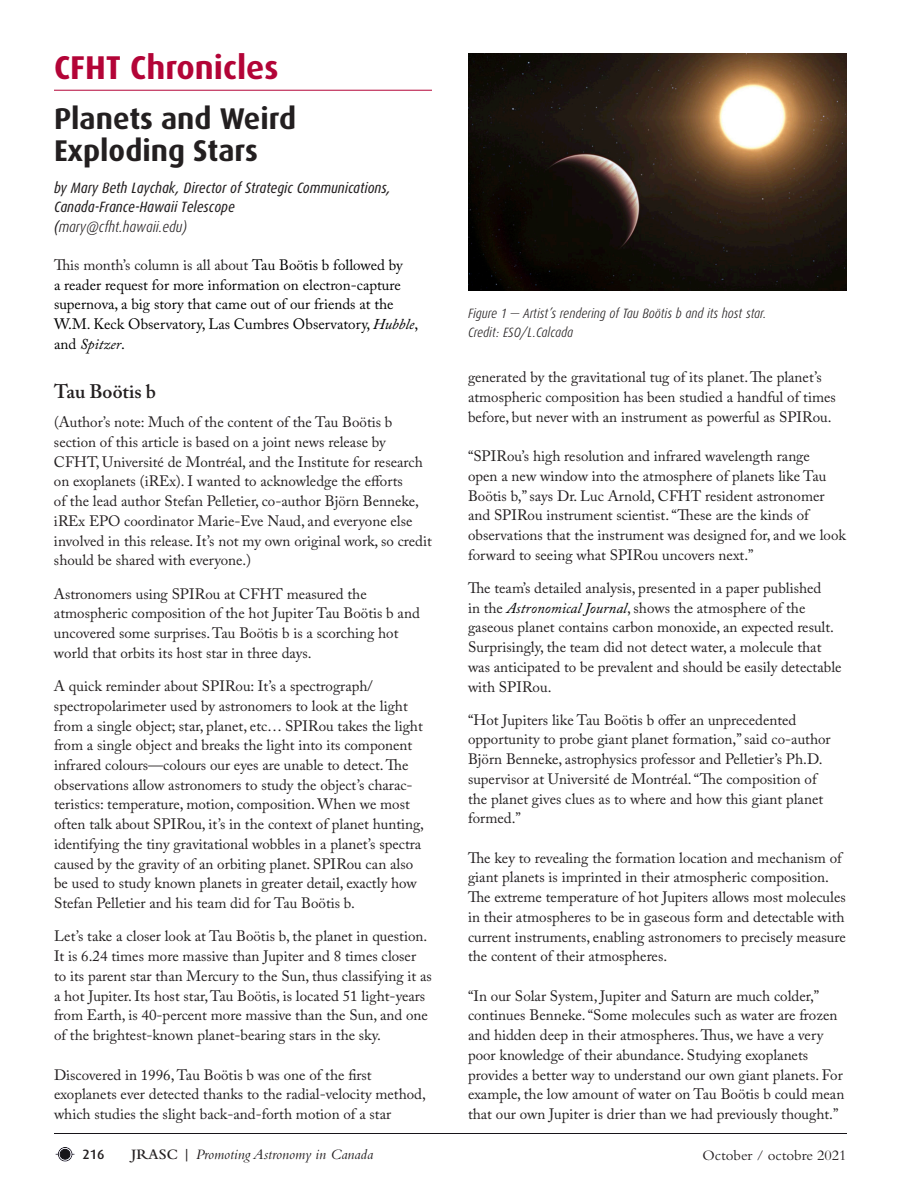
<style>
.page{position:relative;width:918px;height:1188px;background:#fff}
.page>*{position:absolute;margin:0;border:0;box-sizing:border-box;transform-origin:0 0}
.Regular_Column_Title{font:700 33px "Dax";color:#b30437}
.Content_Body{font:700 30px/31.8px "Dax";color:#231f20}
.Content_Body-2{font:600 19.5px "Adobe Caslon Pro";color:#231f20}
.Content_Body-3{font:15px/19.8px "Adobe Caslon Pro";color:#231f20}
.Content_Body-4{font:15px/19.8px "Adobe Caslon Pro";color:#000}
.Content_Body-5{font:italic 15px/19.8px "Dax Condensed";color:#231f20}
.t1{font:italic 15px "Bembo";color:#231f20}
.t2{font:15px "Bembo";color:#231f20}
.t3{font:italic 300 13.5px/19.5px "Dax Condensed";color:#231f20}
.t4{font:500 13.5px "Dax";color:#231f20}
.s1{font-weight:300}
.s2{color:#231f20}
.s3{font-style:italic}
.s4{font-style:italic;color:#000}
.s5{font-weight:600;font-style:normal}
</style>
<div class="page">
<div style="left:55px;top:1145px;width:22px;height:17px;background:#201c70;opacity:.4"></div>
<div style="left:52px;top:1131px;width:797px;height:5px;background:#201c70;opacity:.4"></div>
<hr style="left:54px;top:90px;width:378px;height:1px;background:#b30437">
<img style="left:469px;top:54px;width:378px;height:237px">
<p class="Regular_Column_Title" style="left:54px;top:49px;width:226px">CFHT Chronicles</p>
<p class="Content_Body" style="left:54px;top:103px;width:244px">Planets and Weird<br>Exploding Stars</p>
<p class="Content_Body-5" style="left:54px;top:178px;width:338px">by Mary Beth Laychak, Director of Strategic Communications,<br>Canada-France-Hawaii Telescope<br>(<span class="s1">mary@cfht.hawaii.edu)</span></p>
<p class="Content_Body-4" style="left:54px;top:255px;width:366px"><span class="s2">This month’s column is all about</span> Tau Boötis b followed by<br>a reader request for more information on electron-capture supernova, a big story that came out of our friends at the W.M. Keck Observatory, Las Cumbres Observatory, <span class="s3">Hubble</span>, and <span class="s3">Spitzer</span>.</p>
<p class="Content_Body-2" style="left:54px;top:380px;width:103px">Tau Boötis b</p>
<p class="Content_Body-3" style="left:54px;top:412px;width:379px">(Author’s note: Much of the content of the Tau Boötis b section of this article is based on a joint news release by CFHT, Université de Montréal, and the Institute for research on exoplanets (iREx). I wanted to acknowledge the efforts<br>of the lead author Stefan Pelletier, co-author Björn Benneke, iREx EPO coordinator Marie-Eve Naud, and everyone else involved in this release. It’s not my own original work, so credit should be shared with everyone.)</p>
<p class="Content_Body-3" style="left:54px;top:584px;width:367px">Astronomers using SPIRou at CFHT measured the atmospheric composition of the hot Jupiter Tau Boötis b and uncovered some surprises. Tau Boötis b is a scorching hot world that orbits its host star in three days.</p>
<p class="Content_Body-3" style="left:54px;top:676px;width:372px">A quick reminder about SPIRou: It’s a spectrograph/ spectropolarimeter used by astronomers to look at the light from a single object; star, planet, etc… SPIRou takes the light from a single object and breaks the light into its component infrared colours—colours our eyes are unable to detect. The observations allow astronomers to study the object’s charac&shy;teristics: temperature, motion, composition. When we most often talk about SPIRou, it’s in the context of planet hunting, identifying the tiny gravitational wobbles in a planet’s spectra caused by the gravity of an orbiting planet. SPIRou can also be used to study known planets in greater detail, exactly how Stefan Pelletier and his team did for Tau Boötis b.</p>
<p class="Content_Body-3" style="left:54px;top:926px;width:379px">Let’s take a closer look at Tau Boötis b, the planet in question.<br>It is 6.24 times more massive than Jupiter and 8 times closer to its parent star than Mercury to the Sun, thus classifying it as a hot Jupiter. Its host star, Tau Boötis, is located 51 light-years from Earth, is 40-percent more massive than the Sun, and one of the brightest-known planet-bearing stars in the sky.</p>
<p class="Content_Body-3" style="left:54px;top:1064px;width:373px">Discovered in 1996, Tau Boötis b was one of the first exoplanets ever detected thanks to the radial-velocity method, which studies the slight back-and-forth motion of a star</p>
<p class="t3" style="left:468px;top:304px;width:300px">Figure 1 — Artist’s rendering of Tau Boötis b and its host star.<br>Credit: ESO/L.Calcada</p>
<p class="Content_Body-3" style="left:468px;top:367px;width:369px">generated by the gravitational tug of its planet. The planet’s atmospheric composition has been studied a handful of times before, but never with an instrument as powerful as SPIRou.</p>
<p class="Content_Body-3" style="left:468px;top:446px;width:379px">“SPIRou’s high resolution and infrared wavelength range<br>open a new window into the atmosphere of planets like Tau Boötis b,” says Dr. Luc Arnold, CFHT resident astronomer and SPIRou instrument scientist. “These are the kinds of observations that the instrument was designed for, and we look forward to seeing what SPIRou uncovers next.”</p>
<p class="Content_Body-3" style="left:468px;top:578px;width:375px">The team’s detailed analysis, presented in a paper published<br>in the <span class="s4">Astronomical Journal</span>, shows the atmosphere of the gaseous planet contains carbon monoxide, an expected result.<br>Surprisingly, the team did not detect water, a molecule that was anticipated to be prevalent and should be easily detectable with SPIRou.</p>
<p class="Content_Body-3" style="left:468px;top:710px;width:364px">“Hot Jupiters like Tau Boötis b offer an unprecedented opportunity to probe giant planet formation,” said co-author Björn Benneke, astrophysics professor and Pelletier’s Ph.D. supervisor at Université de Montréal. “The composition of the planet gives clues as to where and how this giant planet formed.”</p>
<p class="Content_Body-3" style="left:468px;top:848px;width:379px">The key to revealing the formation location and mechanism of giant planets is imprinted in their atmospheric composition.<br>The extreme temperature of hot Jupiters allows most molecules in their atmospheres to be in gaseous form and detectable with current instruments, enabling astronomers to precisely measure the content of their atmospheres.</p>
<p class="Content_Body-3" style="left:468px;top:986px;width:378px">“In our Solar System, Jupiter and Saturn are much colder,” continues Benneke. “Some molecules such as water are frozen and hidden deep in their atmospheres. Thus, we have a very poor knowledge of their abundance. Studying exoplanets provides a better way to understand our own giant planets. For example, the low amount of water on Tau Boötis b could mean that our own Jupiter is drier than we had previously thought.”</p>
<p class="t4" style="left:82px;top:1147px;width:24px">216</p>
<p class="t1" style="left:131px;top:1145px;width:244px"><span class="s5">JRASC |</span> Promoting Astronomy in Canada</p>
<p class="t2" style="left:703px;top:1146px;width:145px">October / octobre 2021</p>
</div>
